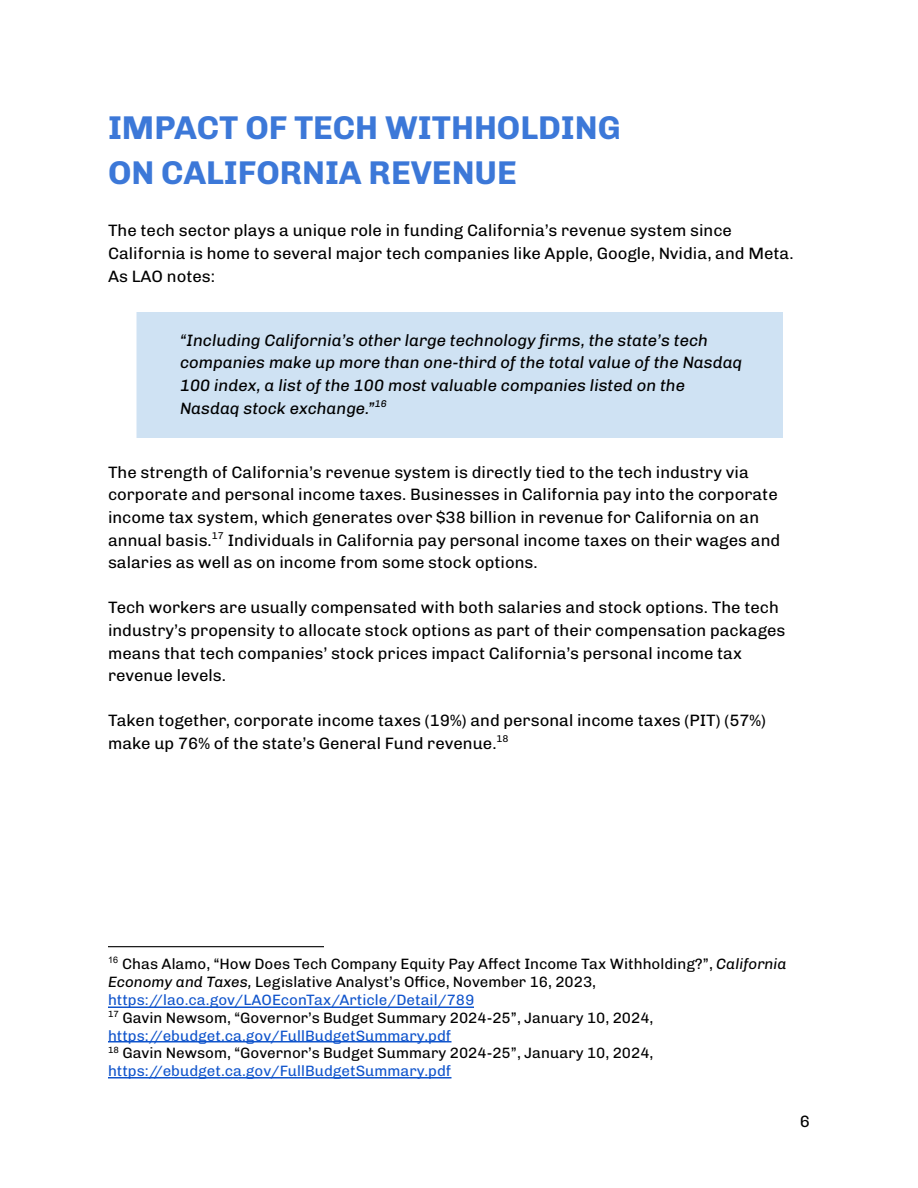
<style>
.page{position:relative;width:918px;height:1188px;background:#fff}
.page>*{position:absolute;margin:0;border:0;box-sizing:border-box;transform-origin:0 0}
.t1{font:700 33px/45.2px "Chivo";color:#3c78d8}
.t2{font:16.5px/22.6px "Chivo";color:#000}
.t3{font:italic 16.5px/22.6px "Chivo";color:#000}
.t4{font:15px/17.9px "Chivo";color:#000}
.s1{font-style:italic}
.s2{color:#15c}
</style>
<div class="page">
<div style="left:135px;top:311px;width:648px;height:127px;background:#cfe2f3"></div>
<hr style="left:108px;top:946px;width:216px;height:1px;background:#000">
<hr style="left:108px;top:1077px;width:344px;height:2px;background:#15c">
<hr style="left:108px;top:1041px;width:344px;height:1px;background:#15c">
<hr style="left:108px;top:1007px;width:366px;height:1px;background:#15c">
<hr style="left:135px;top:310px;width:1px;height:129px;background:#fff">
<hr style="left:135px;top:310px;width:648px;height:2px;background:#fff">
<h1 class="t1" style="left:108px;top:105px;width:514px">IMPACT OF TECH WITHHOLDING<br>ON CALIFORNIA REVENUE</h1>
<p class="t2" style="left:108px;top:219px;width:687px">The tech sector plays a unique role in funding California’s revenue system since<br>California is home to several major tech companies like Apple, Google, Nvidia, and Meta.<br>As LAO notes:</p>
<p class="t3" style="left:180px;top:329px;width:564px">“Including California’s other large technology firms, the state’s tech companies make up more than one-third of the total value of the Nasdaq 100 index, a list of the 100 most valuable companies listed on the Nasdaq stock exchange.”<sup>16</sup></p>
<p class="t2" style="left:108px;top:461px;width:674px">The strength of California’s revenue system is directly tied to the tech industry via corporate and personal income taxes. Businesses in California pay into the corporate income tax system, which generates over $38 billion in revenue for California on an annual basis.<sup>17</sup> Individuals in California pay personal income taxes on their wages and salaries as well as on income from some stock options.</p>
<p class="t2" style="left:108px;top:596px;width:679px">Tech workers are usually compensated with both salaries and stock options. The tech industry’s propensity to allocate stock options as part of their compensation packages means that tech companies’ stock prices impact California’s personal income tax revenue levels.</p>
<p class="t2" style="left:108px;top:709px;width:660px">Taken together, corporate income taxes (19%) and personal income taxes (PIT) (57%) make up 76% of the state’s General Fund revenue.<sup>18</sup></p>
<p class="t4" style="left:108px;top:955px;width:680px"><sup>16</sup> Chas Alamo, “How Does Tech Company Equity Pay Affect Income Tax Withholding?”, <span class="s1">California<br>Economy and Taxes,</span> Legislative Analyst’s Office, November 16, 2023, <span class="s2">https://lao.ca.gov/LAOEconTax/Article/Detail/789</span></p>
<p class="t4" style="left:108px;top:1009px;width:547px"><sup>17</sup> Gavin Newsom, “Governor’s Budget Summary 2024-25”, January 10, 2024, <span class="s2">https://ebudget.ca.gov/FullBudgetSummary.pdf</span></p>
<p class="t4" style="left:108px;top:1044px;width:547px"><sup>18</sup> Gavin Newsom, “Governor’s Budget Summary 2024-25”, January 10, 2024, <span class="s2">https://ebudget.ca.gov/FullBudgetSummary.pdf</span></p>
<p class="t2" style="left:800px;top:1110px;width:12px">6</p>
</div>
